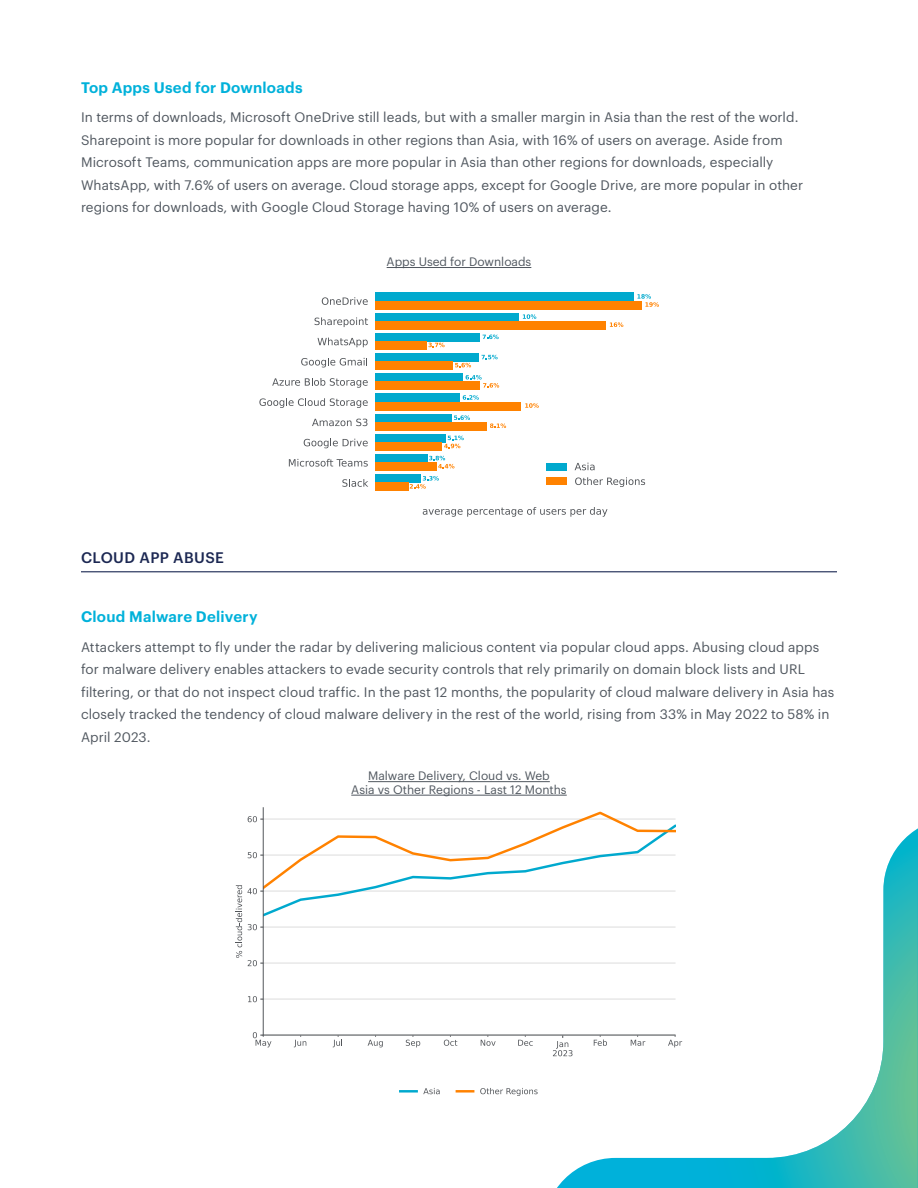
<style>
.page{position:relative;width:918px;height:1188px;background:#fff}
.page>*{position:absolute;margin:0;border:0;box-sizing:border-box;transform-origin:0 0}
.t1{font:600 15px "Graphik";letter-spacing:.015em;color:#00b1da}
.t2{font:500 15px "Graphik";letter-spacing:.025em;color:#1c2853}
.t3{font:13.5px/22.5px "Graphik";letter-spacing:.005em;color:#50575f}
.t4{font:12px/13.5px "Graphik";color:#50575f;text-align:center}
</style>
<div class="page">
<svg style="left:557px;top:828px;width:361px;height:360px"></svg>
<svg style="left:654px;top:829px;width:264px;height:359px"></svg>
<hr style="left:81px;top:571px;width:756px;height:1px;background:#1c2853">
<div style="left:375px;top:293px;width:258px;height:8px;background:#00a9ce"></div>
<div style="left:375px;top:313px;width:144px;height:8px;background:#00a9ce"></div>
<div style="left:375px;top:333px;width:105px;height:8px;background:#00a9ce"></div>
<div style="left:375px;top:354px;width:104px;height:8px;background:#00a9ce"></div>
<div style="left:375px;top:374px;width:88px;height:8px;background:#00a9ce"></div>
<div style="left:375px;top:394px;width:85px;height:8px;background:#00a9ce"></div>
<div style="left:375px;top:414px;width:77px;height:8px;background:#00a9ce"></div>
<div style="left:375px;top:434px;width:71px;height:8px;background:#00a9ce"></div>
<div style="left:375px;top:455px;width:52px;height:8px;background:#00a9ce"></div>
<div style="left:375px;top:475px;width:46px;height:8px;background:#00a9ce"></div>
<div style="left:375px;top:301px;width:266px;height:8px;background:#ff8200"></div>
<div style="left:375px;top:321px;width:231px;height:8px;background:#ff8200"></div>
<div style="left:375px;top:341px;width:52px;height:8px;background:#ff8200"></div>
<div style="left:375px;top:362px;width:78px;height:8px;background:#ff8200"></div>
<div style="left:375px;top:382px;width:105px;height:8px;background:#ff8200"></div>
<div style="left:375px;top:402px;width:146px;height:8px;background:#ff8200"></div>
<div style="left:375px;top:422px;width:112px;height:8px;background:#ff8200"></div>
<div style="left:375px;top:442px;width:67px;height:9px;background:#ff8200"></div>
<div style="left:375px;top:463px;width:61px;height:8px;background:#ff8200"></div>
<div style="left:375px;top:483px;width:33px;height:8px;background:#ff8200"></div>
<svg style="left:423px;top:507px;width:184px;height:10px"></svg>
<svg style="left:322px;top:297px;width:46px;height:8px"></svg>
<svg style="left:315px;top:317px;width:53px;height:10px"></svg>
<svg style="left:318px;top:338px;width:50px;height:9px"></svg>
<svg style="left:301px;top:358px;width:66px;height:10px"></svg>
<svg style="left:272px;top:378px;width:96px;height:10px"></svg>
<svg style="left:259px;top:398px;width:109px;height:10px"></svg>
<svg style="left:312px;top:419px;width:55px;height:7px"></svg>
<svg style="left:304px;top:439px;width:64px;height:9px"></svg>
<svg style="left:289px;top:459px;width:79px;height:8px"></svg>
<svg style="left:342px;top:479px;width:26px;height:8px"></svg>
<svg style="left:523px;top:314px;width:13px;height:5px"></svg>
<svg style="left:483px;top:335px;width:16px;height:4px"></svg>
<svg style="left:482px;top:355px;width:16px;height:4px"></svg>
<svg style="left:463px;top:395px;width:16px;height:5px"></svg>
<svg style="left:454px;top:415px;width:16px;height:5px"></svg>
<svg style="left:637px;top:294px;width:22px;height:13px"></svg>
<svg style="left:610px;top:322px;width:13px;height:5px"></svg>
<svg style="left:429px;top:343px;width:16px;height:4px"></svg>
<svg style="left:455px;top:363px;width:16px;height:4px"></svg>
<svg style="left:466px;top:375px;width:33px;height:13px"></svg>
<svg style="left:525px;top:403px;width:14px;height:5px"></svg>
<svg style="left:490px;top:423px;width:16px;height:5px"></svg>
<svg style="left:444px;top:436px;width:20px;height:12px"></svg>
<svg style="left:429px;top:456px;width:25px;height:12px"></svg>
<svg style="left:410px;top:476px;width:29px;height:13px"></svg>
<div style="left:546px;top:463px;width:21px;height:7px;background:#00a9ce"></div>
<svg style="left:575px;top:463px;width:20px;height:7px"></svg>
<div style="left:546px;top:478px;width:21px;height:7px;background:#ff8200"></div>
<svg style="left:575px;top:477px;width:70px;height:10px"></svg>
<hr style="left:387px;top:267px;width:144px;height:1px;background:#50575f">
<div style="left:230px;top:806px;width:458px;height:299px;background:#fff"></div>
<svg style="left:553px;top:1036px;width:20px;height:20px"></svg>
<svg style="left:294px;top:1036px;width:12px;height:11px"></svg>
<svg style="left:333px;top:1036px;width:9px;height:11px"></svg>
<svg style="left:368px;top:1036px;width:15px;height:11px"></svg>
<svg style="left:406px;top:1036px;width:14px;height:11px"></svg>
<svg style="left:444px;top:1036px;width:13px;height:10px"></svg>
<svg style="left:481px;top:1036px;width:15px;height:10px"></svg>
<svg style="left:518px;top:1036px;width:15px;height:10px"></svg>
<svg style="left:594px;top:1036px;width:13px;height:10px"></svg>
<svg style="left:631px;top:1036px;width:14px;height:10px"></svg>
<svg style="left:668px;top:1035px;width:14px;height:12px"></svg>
<svg style="left:253px;top:1032px;width:18px;height:15px"></svg>
<hr style="left:263px;top:999px;width:412px;height:1px;background:#ddd">
<svg style="left:248px;top:996px;width:15px;height:6px"></svg>
<svg style="left:236px;top:810px;width:439px;height:156px"></svg>
<hr style="left:263px;top:808px;width:1px;height:227px;background:#53565a">
<hr style="left:263px;top:1035px;width:412px;height:1px;background:#53565a">
<hr style="left:400px;top:1090px;width:17px;height:3px;background:#00a9ce">
<svg style="left:423px;top:1088px;width:17px;height:6px"></svg>
<hr style="left:457px;top:1090px;width:16px;height:3px;background:#ff8200">
<svg style="left:480px;top:1088px;width:58px;height:8px"></svg>
<hr style="left:368px;top:781px;width:182px;height:1px;background:#50575f">
<hr style="left:351px;top:795px;width:216px;height:1px;background:#50575f">
<p class="t1" style="left:81px;top:76px;width:223px">Top Apps Used for Downloads</p>
<p class="t3" style="left:81px;top:105px;width:724px">In terms of downloads, Microsoft OneDrive still leads, but with a smaller margin in Asia than the rest of the world.<br>Sharepoint is more popular for downloads in other regions than Asia, with 16% of users on average. Aside from Microsoft Teams, communication apps are more popular in Asia than other regions for downloads, especially WhatsApp, with 7.6% of users on average. Cloud storage apps, except for Google Drive, are more popular in other regions for downloads, with Google Cloud Storage having 10% of users on average.</p>
<p class="t2" style="left:81px;top:546px;width:144px">CLOUD APP ABUSE</p>
<p class="t4" style="left:387px;top:254px;width:146px">Apps Used for Downloads</p>
<p class="t1" style="left:81px;top:605px;width:178px">Cloud Malware Delivery</p>
<p class="t3" style="left:81px;top:634px;width:755px">Attackers attempt to fly under the radar by delivering malicious content via popular cloud apps. Abusing cloud apps for malware delivery enables attackers to evade security controls that rely primarily on domain block lists and URL filtering, or that do not inspect cloud traffic. In the past 12 months, the popularity of cloud malware delivery in Asia has closely tracked the tendency of cloud malware delivery in the rest of the world, rising from 33% in May 2022 to 58% in April 2023.</p>
<p class="t4" style="left:351px;top:768px;width:217px">Malware Delivery, Cloud vs. Web<br>Asia vs Other Regions - Last 12 Months</p>
</div>
